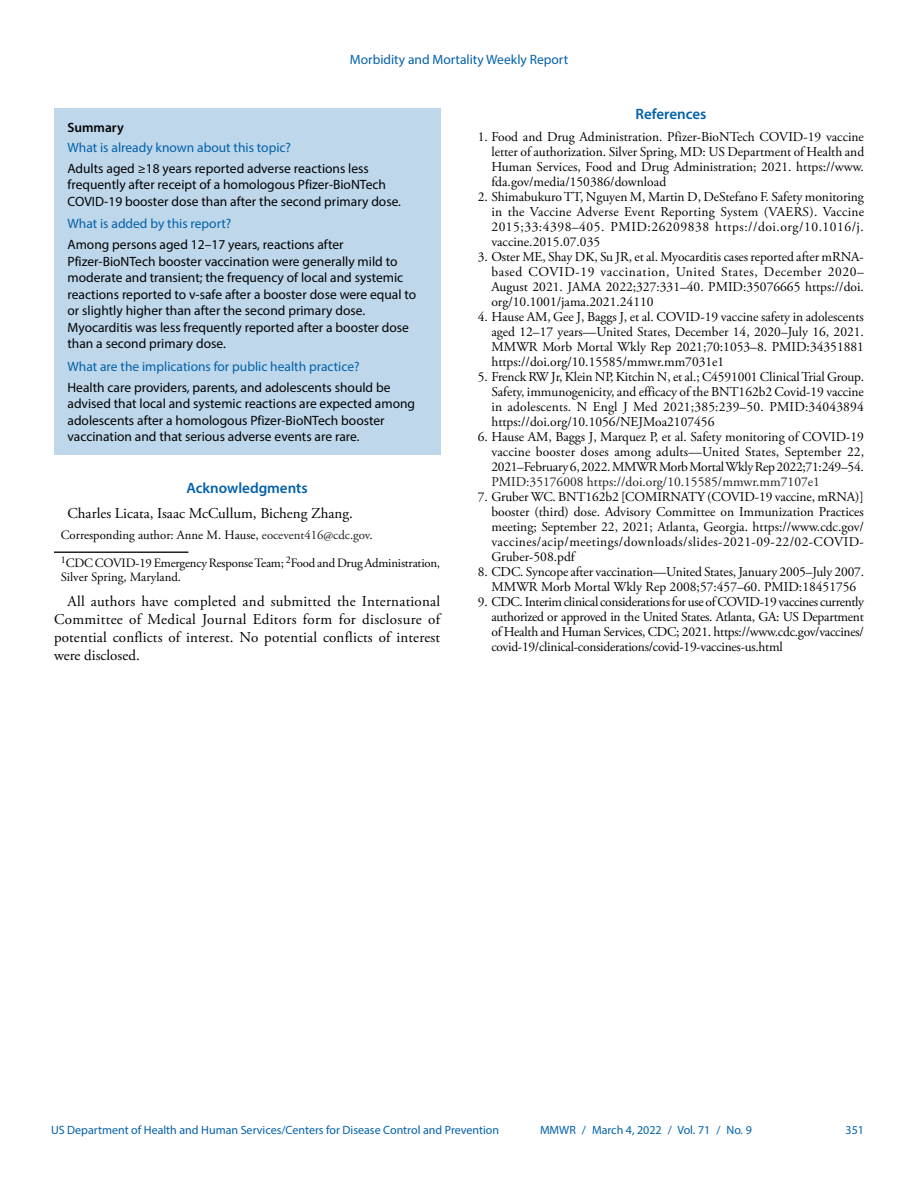
<style>
.page{position:relative;width:918px;height:1188px;background:#fff}
.page>*{position:absolute;margin:0;border:0;box-sizing:border-box;transform-origin:0 0}
.t1{font:15px/18px "Adobe Garamond Pro";color:#010203;text-align:justify}
.t2{font:600 15px "Myriad Pro";color:#0061aa}
.t3{font:13.5px/15px "Adobe Garamond Pro";color:#010203;text-align:justify}
.t4{font:13.5px/16.5px "Myriad Pro";color:#010203}
.t5{font:13.5px "Myriad Pro";color:#0061aa}
.t6{font:13.5px "Adobe Garamond Pro";color:#231f20}
.t7{font:600 13.5px "Myriad Pro";color:#010203}
.t8{font:12.75px/27.8px "Adobe Garamond Pro";letter-spacing:-.005em;color:#010203}
.t9{font:12px "Myriad Pro";color:#0061aa}
.s1{color:#231f20}
</style>
<div class="page">
<div style="left:54px;top:108px;width:386px;height:347px;background:#bfd7ea"></div>
<hr style="left:54px;top:551px;width:134px;height:2px;background:#231f20">
<p class="t5" style="left:350px;top:51px;width:220px">Morbidity and Mortality Weekly Report</p>
<p class="t7" style="left:68px;top:119px;width:58px">Summary</p>
<p class="t5" style="left:68px;top:139px;width:225px">What is already known about this topic?</p>
<p class="t4" style="left:68px;top:160px;width:335px">Adults aged ≥18 years reported adverse reactions less frequently after receipt of a homologous Pfizer-BioNTech<br>COVID-19 booster dose than after the second primary dose.</p>
<p class="t5" style="left:68px;top:216px;width:165px">What is added by this report?</p>
<p class="t4" style="left:68px;top:236px;width:350px">Among persons aged 12–17 years, reactions after Pfizer-BioNTech booster vaccination were generally mild to moderate and transient; the frequency of local and systemic reactions reported to v-safe after a booster dose were equal to or slightly higher than after the second primary dose.<br>Myocarditis was less frequently reported after a booster dose than a second primary dose.</p>
<p class="t5" style="left:68px;top:358px;width:294px">What are the implications for public health practice?</p>
<p class="t4" style="left:68px;top:379px;width:349px">Health care providers, parents, and adolescents should be advised that local and systemic reactions are expected among adolescents after a homologous Pfizer-BioNTech booster vaccination and that serious adverse events are rare.</p>
<p class="t2" style="left:186px;top:479px;width:123px">Acknowledgments</p>
<p class="t1" style="left:67px;top:505px;width:287px">Charles Licata, Isaac McCullum, Bicheng Zhang.</p>
<p class="t8" style="left:61px;top:521px;width:381px">Corresponding author: Anne M. Hause, <span class="s1">eocevent416@cdc.gov</span>.<br><sup>1</sup>CDC COVID-19 Emergency Response Team; <sup>2</sup>Food and Drug Administration,</p>
<p class="t8" style="left:61px;top:563px;width:122px">Silver Spring, Maryland.</p>
<p class="t1" style="left:54px;top:592px;width:388px;text-indent:14px">All authors have completed and submitted the International Committee of Medical Journal Editors form for disclosure of potential conflicts of interest. No potential conflicts of interest were disclosed.</p>
<p class="t2" style="left:636px;top:105px;width:72px">References</p>
<p class="t3" style="left:491px;top:130px;width:374px;text-indent:-14px">1. Food and Drug Administration. Pfizer-BioNTech COVID-19 vaccine letter of authorization. Silver Spring, MD: US Department of Health and Human Services, Food and Drug Administration; 2021. https://www. fda.gov/media/150386/download</p>
<p class="t3" style="left:491px;top:190px;width:374px;text-indent:-14px">2. Shimabukuro TT, Nguyen M, Martin D, DeStefano F. Safety monitoring in the Vaccine Adverse Event Reporting System (VAERS). Vaccine 2015;33:4398–405. PMID:26209838 https://doi.org/10.1016/j. vaccine.2015.07.035</p>
<p class="t3" style="left:491px;top:250px;width:374px;text-indent:-14px">3. Oster ME, Shay DK, Su JR, et al. Myocarditis cases reported after mRNA&shy;based COVID-19 vaccination, United States, December 2020– August 2021. JAMA 2022;327:331–40. PMID:35076665 https://doi. org/10.1001/jama.2021.24110</p>
<p class="t3" style="left:491px;top:310px;width:374px;text-indent:-14px">4. Hause AM, Gee J, Baggs J, et al. COVID-19 vaccine safety in adolescents aged 12–17 years—United States, December 14, 2020–July 16, 2021.<br>MMWR Morb Mortal Wkly Rep 2021;70:1053–8. PMID:34351881 https://doi.org/10.15585/mmwr.mm7031e1</p>
<p class="t3" style="left:491px;top:370px;width:374px;text-indent:-13px">5. Frenck RW Jr, Klein NP, Kitchin N, et al.; C4591001 Clinical Trial Group.<br>Safety, immunogenicity, and efficacy of the BNT162b2 Covid-19 vaccine in adolescents. N Engl J Med 2021;385:239–50. PMID:34043894 https://doi.org/10.1056/NEJMoa2107456</p>
<p class="t3" style="left:491px;top:430px;width:374px;text-indent:-14px">6. Hause AM, Baggs J, Marquez P, et al. Safety monitoring of COVID-19 vaccine booster doses among adults—United States, September 22, 2021–February 6, 2022. MMWR Morb Mortal Wkly Rep 2022;71:249–54.</p>
<p class="t6" style="left:491px;top:474px;width:330px">PMID:35176008 https://doi.org/10.15585/mmwr.mm7107e1</p>
<p class="t3" style="left:491px;top:490px;width:374px;text-indent:-14px">7. Gruber WC. BNT162b2 [COMIRNATY (COVID-19 vaccine, mRNA)] booster (third) dose. Advisory Committee on Immunization Practices meeting; September 22, 2021; Atlanta, Georgia. https://www.cdc.gov/ vaccines/acip/meetings/downloads/slides-2021-09-22/02-COVID-Gruber-508.pdf</p>
<p class="t3" style="left:478px;top:565px;width:388px;text-align:center">8. CDC. Syncope after vaccination—United States, January 2005–July 2007.<br>MMWR Morb Mortal Wkly Rep 2008;57:457–60. PMID:18451756</p>
<p class="t3" style="left:491px;top:595px;width:374px;text-indent:-14px">9. CDC. Interim clinical considerations for use of COVID-19 vaccines currently authorized or approved in the United States. Atlanta, GA: US Department of Health and Human Services, CDC; 2021. https://www.cdc.gov/vaccines/ covid-19/clinical-considerations/covid-19-vaccines-us.html</p>
<p class="t9" style="left:51px;top:1123px;width:450px">US Department of Health and Human Services/Centers for Disease Control and Prevention</p>
<p class="t9" style="left:540px;top:1123px;width:213px">MMWR / March 4, 2022 / Vol. 71 / No. 9</p>
<p class="t9" style="left:846px;top:1123px;width:20px">351</p>
</div>
